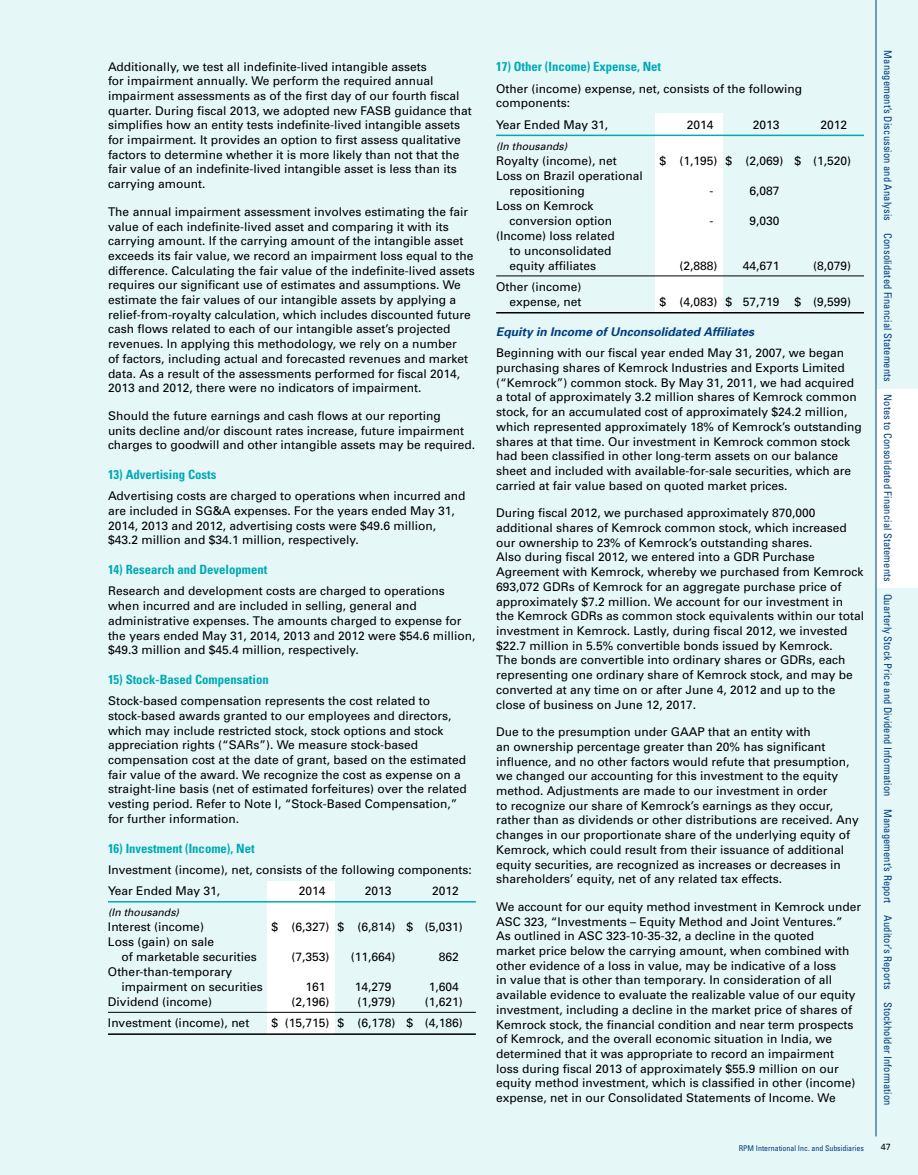
<style>
.page{position:relative;width:918px;height:1175px;background:#fff}
.page>*{position:absolute;margin:0;border:0;box-sizing:border-box;transform-origin:0 0}
.t1{font:700 condensed 12.75px "Univers";color:#00aab5}
.t2{font:12px/14.7px "Univers";color:#000}
.t3{font:italic 700 12px "Univers";color:#003e7e}
.t4{font:condensed 10.5px "Univers";letter-spacing:.01em;color:#003e7e}
.t5{font:italic 10.5px "Univers";color:#000}
.t6{font:9px "Univers";color:#000}
.t7{font:condensed 7.8px "Univers";color:#003e7e}
</style>
<div class="page">
<div style="left:0;top:0;width:918px;height:1174px;background:#e6f7f8"></div>
<div style="left:655px;top:113px;width:68px;height:200px;background:#fff"></div>
<div style="left:267px;top:882px;width:68px;height:152px;background:#fff"></div>
<hr style="left:108px;top:901px;width:368px;height:1px;background:#00aab5">
<hr style="left:108px;top:1012px;width:368px;height:1px;background:#000">
<hr style="left:108px;top:1033px;width:368px;height:1px;background:#000">
<hr style="left:496px;top:135px;width:368px;height:1px;background:#00aab5">
<hr style="left:496px;top:276px;width:368px;height:1px;background:#000">
<hr style="left:496px;top:312px;width:368px;height:1px;background:#000">
<div style="left:876px;top:390px;width:42px;height:198px;background:#fff"></div>
<hr style="left:876px;top:0;width:1px;height:1136px;background:#003e7e">
<p class="t2" style="left:108px;top:59px;width:365px">Additionally, we test all indefinite-lived intangible assets<br>for impairment annually. We perform the required annual impairment assessments as of the first day of our fourth fiscal quarter. During fiscal 2013, we adopted new FASB guidance that simplifies how an entity tests indefinite-lived intangible assets for impairment. It provides an option to first assess qualitative factors to determine whether it is more likely than not that the fair value of an indefinite-lived intangible asset is less than its carrying amount.</p>
<p class="t2" style="left:108px;top:204px;width:368px">The annual impairment assessment involves estimating the fair value of each indefinite-lived asset and comparing it with its carrying amount. If the carrying amount of the intangible asset exceeds its fair value, we record an impairment loss equal to the difference. Calculating the fair value of the indefinite-lived assets requires our significant use of estimates and assumptions. We estimate the fair values of our intangible assets by applying a relief-from-royalty calculation, which includes discounted future cash flows related to each of our intangible asset’s projected revenues. In applying this methodology, we rely on a number<br>of factors, including actual and forecasted revenues and market data. As a result of the assessments performed for fiscal 2014, 2013 and 2012, there were no indicators of impairment.</p>
<p class="t2" style="left:108px;top:408px;width:369px">Should the future earnings and cash flows at our reporting<br>units decline and/or discount rates increase, future impairment charges to goodwill and other intangible assets may be required.</p>
<p class="t1" style="left:108px;top:467px;width:110px">13) Advertising Costs</p>
<p class="t2" style="left:108px;top:489px;width:359px">Advertising costs are charged to operations when incurred and are included in SG&amp;A expenses. For the years ended May 31, 2014, 2013 and 2012, advertising costs were $49.6 million, $43.2 million and $34.1 million, respectively.</p>
<p class="t1" style="left:108px;top:562px;width:161px">14) Research and Development</p>
<p class="t2" style="left:108px;top:584px;width:369px">Research and development costs are charged to operations when incurred and are included in selling, general and administrative expenses. The amounts charged to expense for the years ended May 31, 2014, 2013 and 2012 were $54.6 million, $49.3 million and $45.4 million, respectively.</p>
<p class="t1" style="left:108px;top:671px;width:162px">15) Stock-Based Compensation</p>
<p class="t2" style="left:108px;top:693px;width:360px">Stock-based compensation represents the cost related to stock-based awards granted to our employees and directors, which may include restricted stock, stock options and stock appreciation rights (“SARs”). We measure stock-based compensation cost at the date of grant, based on the estimated fair value of the award. We recognize the cost as expense on a straight-line basis (net of estimated forfeitures) over the related vesting period. Refer to Note I, “Stock-Based Compensation,” for further information.</p>
<p class="t1" style="left:108px;top:840px;width:148px">16) Investment (Income), Net</p>
<p class="t2" style="left:108px;top:859px;width:365px;line-height:21.5px">Investment (income), net, consists of the following components:<br>Year Ended May 31,</p>
<p class="t2" style="left:299px;top:883px;width:28px">2014</p>
<p class="t2" style="left:365px;top:883px;width:28px">2013</p>
<p class="t2" style="left:432px;top:883px;width:28px">2012</p>
<p class="t5" style="left:108px;top:906px;width:73px">(In thousands)</p>
<p class="t2" style="left:108px;top:919px;width:97px">Interest (income)</p>
<p class="t2" style="left:271px;top:919px;width:193px">$ (6,327) $ (6,814) $ (5,031)</p>
<p class="t2" style="left:121px;top:934px;width:137px;text-indent:-14px">Loss (gain) on sale<br>of marketable securities</p>
<p class="t2" style="left:291px;top:949px;width:40px">(7,353)</p>
<p class="t2" style="left:351px;top:949px;width:46px">(11,664)</p>
<p class="t2" style="left:439px;top:949px;width:22px">862</p>
<p class="t2" style="left:121px;top:964px;width:143px;text-indent:-14px">Other-than-temporary impairment on securities</p>
<p class="t2" style="left:305px;top:979px;width:22px">161</p>
<p class="t2" style="left:355px;top:979px;width:38px">14,279</p>
<p class="t2" style="left:429px;top:979px;width:32px">1,604</p>
<p class="t2" style="left:108px;top:994px;width:106px">Dividend (income)</p>
<p class="t2" style="left:291px;top:994px;width:40px">(2,196)</p>
<p class="t2" style="left:357px;top:994px;width:40px">(1,979)</p>
<p class="t2" style="left:425px;top:994px;width:40px">(1,621)</p>
<p class="t2" style="left:108px;top:1015px;width:143px">Investment (income), net</p>
<p class="t2" style="left:271px;top:1015px;width:193px">$ (15,715) $ (6,178) $ (4,186)</p>
<p class="t1" style="left:496px;top:59px;width:167px">17) Other (Income) Expense, Net</p>
<p class="t2" style="left:496px;top:81px;width:308px">Other (income) expense, net, consists of the following components:</p>
<p class="t2" style="left:496px;top:117px;width:114px">Year Ended May 31,</p>
<p class="t2" style="left:687px;top:117px;width:28px">2014</p>
<p class="t2" style="left:753px;top:117px;width:28px">2013</p>
<p class="t2" style="left:820px;top:117px;width:28px">2012</p>
<p class="t5" style="left:496px;top:140px;width:73px">(In thousands)</p>
<p class="t2" style="left:496px;top:153px;width:122px">Royalty (income), net</p>
<p class="t2" style="left:660px;top:153px;width:193px">$ (1,195) $ (2,069) $ (1,520)</p>
<p class="t2" style="left:510px;top:168px;width:135px;text-indent:-14px">Loss on Brazil operational repositioning</p>
<p class="t2" style="left:710px;top:183px;width:5px">-</p>
<p class="t2" style="left:750px;top:183px;width:32px">6,087</p>
<p class="t2" style="left:510px;top:198px;width:104px;text-indent:-14px">Loss on Kemrock conversion option</p>
<p class="t2" style="left:510px;top:228px;width:107px;text-indent:-14px">(Income) loss related to unconsolidated equity affiliates</p>
<p class="t2" style="left:710px;top:213px;width:5px">-</p>
<p class="t2" style="left:750px;top:213px;width:32px">9,030</p>
<p class="t2" style="left:680px;top:258px;width:40px">(2,888)</p>
<p class="t2" style="left:743px;top:258px;width:38px">44,671</p>
<p class="t2" style="left:813px;top:258px;width:40px">(8,079)</p>
<p class="t2" style="left:496px;top:279px;width:87px;text-align:right">Other (income) expense, net</p>
<p class="t2" style="left:660px;top:294px;width:121px">$ (4,083) $ 57,719</p>
<p class="t2" style="left:795px;top:294px;width:58px">$ (9,599)</p>
<p class="t3" style="left:496px;top:324px;width:260px">Equity in Income of Unconsolidated Affiliates</p>
<p class="t2" style="left:496px;top:346px;width:367px">Beginning with our fiscal year ended May 31, 2007, we began purchasing shares of Kemrock Industries and Exports Limited (“Kemrock”) common stock. By May 31, 2011, we had acquired a total of approximately 3.2 million shares of Kemrock common stock, for an accumulated cost of approximately $24.2 million, which represented approximately 18% of Kemrock’s outstanding shares at that time. Our investment in Kemrock common stock had been classified in other long-term assets on our balance sheet and included with available-for-sale securities, which are carried at fair value based on quoted market prices.</p>
<p class="t2" style="left:496px;top:506px;width:369px">During fiscal 2012, we purchased approximately 870,000 additional shares of Kemrock common stock, which increased our ownership to 23% of Kemrock’s outstanding shares.<br>Also during fiscal 2012, we entered into a GDR Purchase Agreement with Kemrock, whereby we purchased from Kemrock 693,072 GDRs of Kemrock for an aggregate purchase price of approximately $7.2 million. We account for our investment in the Kemrock GDRs as common stock equivalents within our total investment in Kemrock. Lastly, during fiscal 2012, we invested $22.7 million in 5.5% convertible bonds issued by Kemrock.<br>The bonds are convertible into ordinary shares or GDRs, each representing one ordinary share of Kemrock stock, and may be converted at any time on or after June 4, 2012 and up to the close of business on June 12, 2017.</p>
<p class="t2" style="left:496px;top:724px;width:364px">Due to the presumption under GAAP that an entity with<br>an ownership percentage greater than 20% has significant influence, and no other factors would refute that presumption, we changed our accounting for this investment to the equity method. Adjustments are made to our investment in order<br>to recognize our share of Kemrock’s earnings as they occur, rather than as dividends or other distributions are received. Any changes in our proportionate share of the underlying equity of Kemrock, which could result from their issuance of additional equity securities, are recognized as increases or decreases in shareholders’ equity, net of any related tax effects.</p>
<p class="t2" style="left:496px;top:899px;width:366px">We account for our equity method investment in Kemrock under ASC 323, “Investments – Equity Method and Joint Ventures.”<br>As outlined in ASC 323-10-35-32, a decline in the quoted<br>market price below the carrying amount, when combined with other evidence of a loss in value, may be indicative of a loss<br>in value that is other than temporary. In consideration of all available evidence to evaluate the realizable value of our equity investment, including a decline in the market price of shares of Kemrock stock, the financial condition and near term prospects of Kemrock, and the overall economic situation in India, we determined that it was appropriate to record an impairment<br>loss during fiscal 2013 of approximately $55.9 million on our equity method investment, which is classified in other (income) expense, net in our Consolidated Statements of Income. We</p>
<p class="t4" style="left:895px;top:50px;width:1056px;rotate:90deg">Management’s Discussion and Analysis Consolidated Financial Statements Notes to Consolidated Financial Statements Quarterly Stock Price and Dividend Information Management’s Report Auditor’s Reports Stockholder Information</p>
<p class="t7" style="left:739px;top:1143px;width:127px">RPM International Inc. and Subsidiaries</p>
<p class="t6" style="left:881px;top:1141px;width:12px">47</p>
</div>
